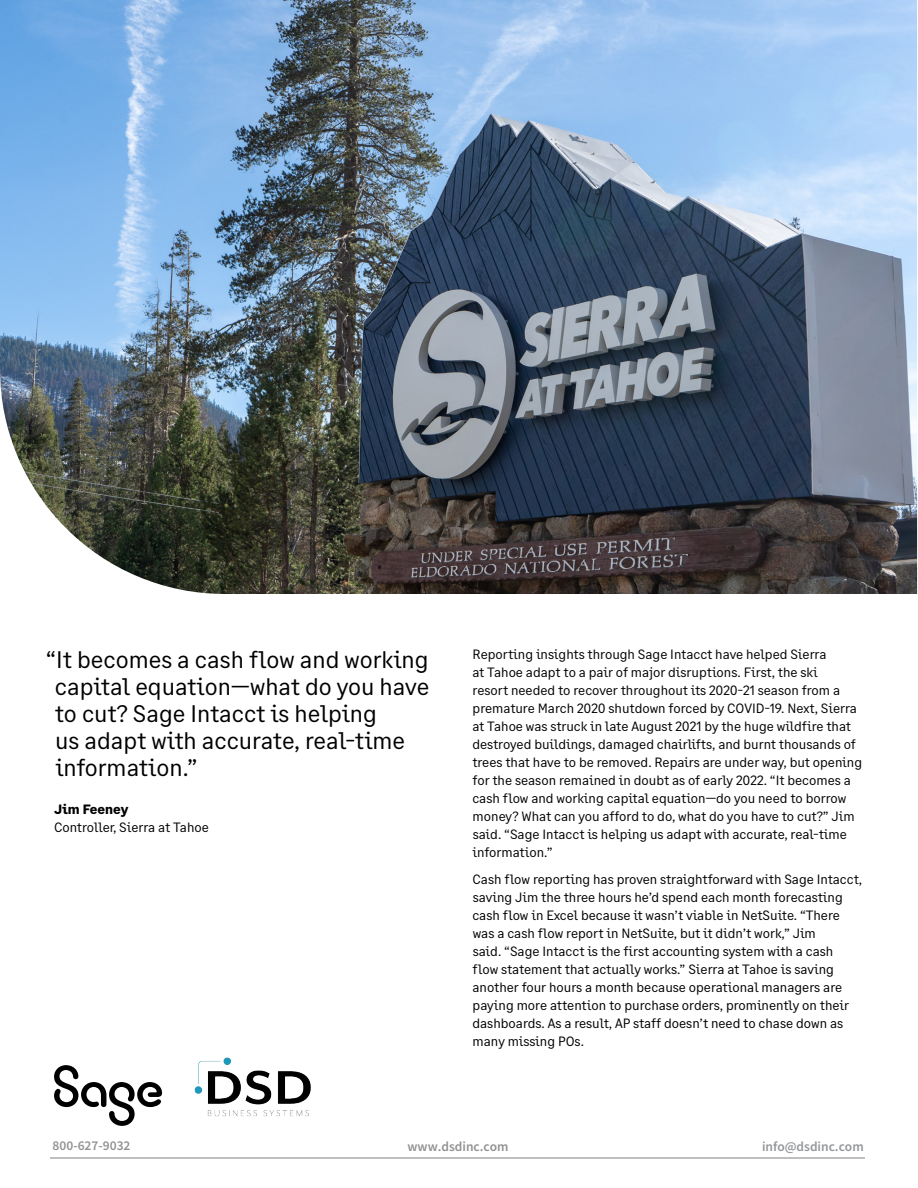
<style>
.page{position:relative;width:918px;height:1188px;background:#fff}
.page>*{position:absolute;margin:0;border:0;box-sizing:border-box;transform-origin:0 0}
.Heading_2{font:24px/27px "Sage Text";color:#000}
.Body{font:13.5px/18px "Sage Text";color:#000}
.t1{font:600 13.5px "Source Sans Pro";color:#939698}
.t2{font:600 13.5px "Source Sans Pro";color:#919191}
.t3{font:600 13.5px "Source Sans Pro";color:#929193}
.t4{font:700 13.5px "Sage Text";color:#000}
</style>
<div class="page">
<img style="left:0;top:0;width:917px;height:594px">
<svg style="left:54px;top:1065px;width:108px;height:61px"></svg>
<hr style="left:51px;top:1158px;width:814px;height:1px;background:#bfbfbf">
<hr style="left:51px;top:1157px;width:814px;height:1px;background:#bfbfbf">
<img style="left:194px;top:1057px;width:117px;height:60px">
<p class="Heading_2" style="left:55px;top:646px;width:376px;text-indent:-9px">“It becomes a cash flow and working capital equation—what do you have to cut? Sage Intacct is helping<br>us adapt with accurate, real-time information.”</p>
<p class="Body" style="left:472px;top:645px;width:391px">Reporting insights through Sage Intacct have helped Sierra<br>at Tahoe adapt to a pair of major disruptions. First, the ski<br>resort needed to recover throughout its 2020-21 season from a premature March 2020 shutdown forced by COVID-19. Next, Sierra at Tahoe was struck in late August 2021 by the huge wildfire that destroyed buildings, damaged chairlifts, and burnt thousands of trees that have to be removed. Repairs are under way, but opening for the season remained in doubt as of early 2022. “It becomes a cash flow and working capital equation—do you need to borrow money? What can you afford to do, what do you have to cut?” Jim said. “Sage Intacct is helping us adapt with accurate, real-time information.”</p>
<p class="Body" style="left:472px;top:870px;width:391px">Cash flow reporting has proven straightforward with Sage Intacct, saving Jim the three hours he’d spend each month forecasting cash flow in Excel because it wasn’t viable in NetSuite. “There was a cash flow report in NetSuite, but it didn’t work,” Jim<br>said. “Sage Intacct is the first accounting system with a cash flow statement that actually works.” Sierra at Tahoe is saving another four hours a month because operational managers are paying more attention to purchase orders, prominently on their dashboards. As a result, AP staff doesn’t need to chase down as many missing POs.</p>
<p class="t4" style="left:54px;top:800px;width:76px">Jim Feeney</p>
<p class="Body" style="left:54px;top:818px;width:156px">Controller, Sierra at Tahoe</p>
<p class="t3" style="left:53px;top:1137px;width:79px">800-627-9032</p>
<p class="t2" style="left:408px;top:1138px;width:103px">www.dsdinc.com</p>
<p class="t1" style="left:762px;top:1138px;width:103px">info@dsdinc.com</p>
</div>
